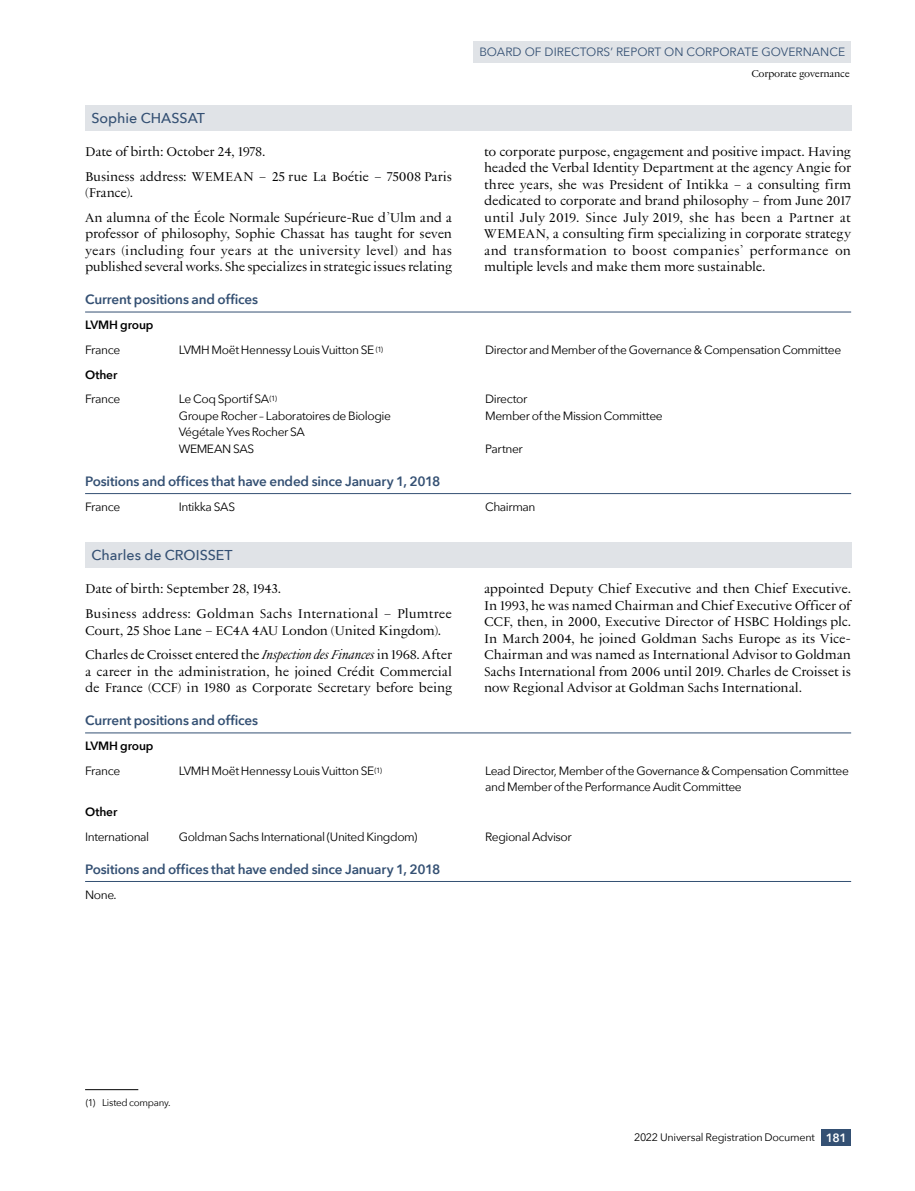
<style>
.page{position:relative;width:915px;height:1191px;background:#fff}
.page>*{position:absolute;margin:0;border:0;box-sizing:border-box;transform-origin:0 0}
.Membre_1__s{font:500 14.25px "Avenir Next";color:#345073}
.Texte{font:13.5px/16.5px "LVMH";letter-spacing:-.02em;color:#000}
.Membre_2__s{font:600 13.5px "Avenir Next";letter-spacing:-.015em;color:#345073}
.Tableau__membres{font:12px/16.5px "Avenir Next";letter-spacing:-.035em;color:#000}
.t1{font:12px "Avenir Next";color:#345073}
.Tableau__membres-2{font:600 12px "Avenir Next";letter-spacing:-.01em;color:#000}
.Tableau__sous-total{font:600 12px "Avenir Next";letter-spacing:-.005em;color:#000}
.Tableau__texte{font:12px "Avenir Next";color:#000}
.t2{font:10.8px "Avenir Next";letter-spacing:-.02em;color:#000}
.t3{font:10.5px "LVMH";letter-spacing:-.03em;color:#000}
.Note__texte{font:9.75px "Avenir Next";letter-spacing:-.025em;color:#000}
.s1{font-style:italic}
.s2{font-weight:600;font-size:12px;color:#fff}
</style>
<div class="page">
<div style="left:821px;top:1129px;width:29px;height:17px;background:#345073"></div>
<div style="left:473px;top:41px;width:377px;height:21px;background:#e0e3e7"></div>
<div style="left:85px;top:105px;width:765px;height:26px;background:#e0e3e7"></div>
<hr style="left:85px;top:1089px;width:53px;height:1px;background:#000">
<hr style="left:85px;top:312px;width:765px;height:1px;background:#345073">
<hr style="left:85px;top:493px;width:765px;height:1px;background:#345073">
<div style="left:85px;top:543px;width:765px;height:25px;background:#e0e3e7"></div>
<hr style="left:85px;top:732px;width:765px;height:1px;background:#345073">
<hr style="left:85px;top:881px;width:765px;height:1px;background:#345073">
<p class="Membre_1__s" style="left:91px;top:106px;width:115px">Sophie CHASSAT</p>
<p class="Texte" style="left:85px;top:143px;width:182px">Date of birth: October 24, 1978.</p>
<p class="Texte" style="left:85px;top:167px;width:368px">Business address: WEMEAN – 25 rue La Boétie – 75008 Paris (France).</p>
<p class="Texte" style="left:85px;top:209px;width:368px;text-align:justify">An alumna of the École Normale Supérieure-Rue d’Ulm and a professor of philosophy, Sophie Chassat has taught for seven years (including four years at the university level) and has published several works. She specializes in strategic issues relating</p>
<p class="t1" style="left:479px;top:42px;width:17px">Board</p>
<p class="t1" style="left:524px;top:42px;width:37px">of Directors</p>
<p class="t1" style="left:610px;top:42px;width:15px">’ report</p>
<p class="t1" style="left:664px;top:42px;width:32px">on corporate</p>
<p class="t1" style="left:761px;top:42px;width:10px">governance</p>
<p class="t3" style="left:751px;top:66px;width:100px">Corporate governance</p>
<p class="Texte" style="left:484px;top:143px;width:368px;text-align:justify">to corporate purpose, engagement and positive impact. Having headed the Verbal Identity Department at the agency Angie for three years, she was President of Intikka – a consulting firm dedicated to corporate and brand philosophy – from June 2017 until July 2019. Since July 2019, she has been a Partner at WEMEAN, a consulting firm specializing in corporate strategy and transformation to boost companies’ performance on multiple levels and make them more sustainable.</p>
<p class="Membre_2__s" style="left:85px;top:288px;width:174px">Current positions and offices</p>
<p class="Tableau__membres-2" style="left:85px;top:315px;width:70px">LVMH group</p>
<p class="Tableau__membres" style="left:85px;top:341px;width:37px">France</p>
<p class="Tableau__membres" style="left:179px;top:341px;width:206px">LVMH Moët Hennessy Louis Vuitton SE <sup>(1)</sup></p>
<p class="Tableau__membres" style="left:485px;top:341px;width:357px">Director and Member of the Governance &amp; Compensation Committee</p>
<p class="Tableau__sous-total" style="left:85px;top:364px;width:34px">Other</p>
<p class="Tableau__membres" style="left:85px;top:390px;width:37px">France</p>
<p class="Tableau__membres" style="left:179px;top:390px;width:100px">Le Coq Sportif SA<sup>(1)</sup></p>
<p class="Tableau__membres" style="left:485px;top:390px;width:44px">Director</p>
<p class="Tableau__membres" style="left:179px;top:407px;width:214px">Groupe Rocher – Laboratoires de Biologie<br>Végétale Yves Rocher SA</p>
<p class="Tableau__membres" style="left:485px;top:407px;width:179px">Member of the Mission Committee</p>
<p class="Tableau__membres" style="left:179px;top:440px;width:77px">WEMEAN SAS</p>
<p class="Tableau__membres" style="left:485px;top:440px;width:39px">Partner</p>
<p class="Membre_2__s" style="left:85px;top:470px;width:356px">Positions and offices that have ended since January 1, 2018</p>
<p class="Tableau__membres" style="left:85px;top:498px;width:37px">France</p>
<p class="Tableau__membres" style="left:179px;top:498px;width:58px">Intikka SAS</p>
<p class="Tableau__membres" style="left:485px;top:498px;width:52px">Chairman</p>
<p class="Membre_1__s" style="left:91px;top:543px;width:143px">Charles de CROISSET</p>
<p class="Texte" style="left:85px;top:580px;width:197px">Date of birth: September 28, 1943.</p>
<p class="Texte" style="left:85px;top:605px;width:368px">Business address: Goldman Sachs International – Plumtree<br>Court, 25 Shoe Lane – EC4A 4AU London (United Kingdom).</p>
<p class="Texte" style="left:85px;top:646px;width:368px;text-align:justify">Charles de Croisset entered the <span class="s1">Inspection des Finances</span> in 1968. After a career in the administration, he joined Crédit Commercial de France (CCF) in 1980 as Corporate Secretary before being</p>
<p class="Texte" style="left:484px;top:580px;width:368px">appointed Deputy Chief Executive and then Chief Executive.<br>In 1993, he was named Chairman and Chief Executive Officer of CCF, then, in 2000, Executive Director of HSBC Holdings plc.<br>In March 2004, he joined Goldman Sachs Europe as its Vice-Chairman and was named as International Advisor to Goldman Sachs International from 2006 until 2019. Charles de Croisset is now Regional Advisor at Goldman Sachs International.</p>
<p class="Membre_2__s" style="left:85px;top:709px;width:174px">Current positions and offices</p>
<p class="Tableau__membres-2" style="left:85px;top:735px;width:70px">LVMH group</p>
<p class="Tableau__membres" style="left:85px;top:762px;width:37px">France</p>
<p class="Tableau__membres" style="left:179px;top:762px;width:205px">LVMH Moët Hennessy Louis Vuitton SE<sup>(1)</sup></p>
<p class="Tableau__membres" style="left:485px;top:762px;width:365px">Lead Director, Member of the Governance &amp; Compensation Committee and Member of the Performance Audit Committee</p>
<p class="Tableau__sous-total" style="left:85px;top:801px;width:34px">Other</p>
<p class="Tableau__membres" style="left:85px;top:828px;width:66px">International</p>
<p class="Tableau__membres" style="left:179px;top:828px;width:240px">Goldman Sachs International (United Kingdom)</p>
<p class="Tableau__membres" style="left:485px;top:828px;width:88px">Regional Advisor</p>
<p class="Membre_2__s" style="left:85px;top:857px;width:356px">Positions and offices that have ended since January 1, 2018</p>
<p class="Tableau__texte" style="left:85px;top:884px;width:33px">None.</p>
<p class="Note__texte" style="left:86px;top:1094px;width:86px">(1) Listed company.</p>
<p class="t2" style="left:634px;top:1128px;width:214px">2022 Universal Registration Document <span class="s2">181</span></p>
</div>
